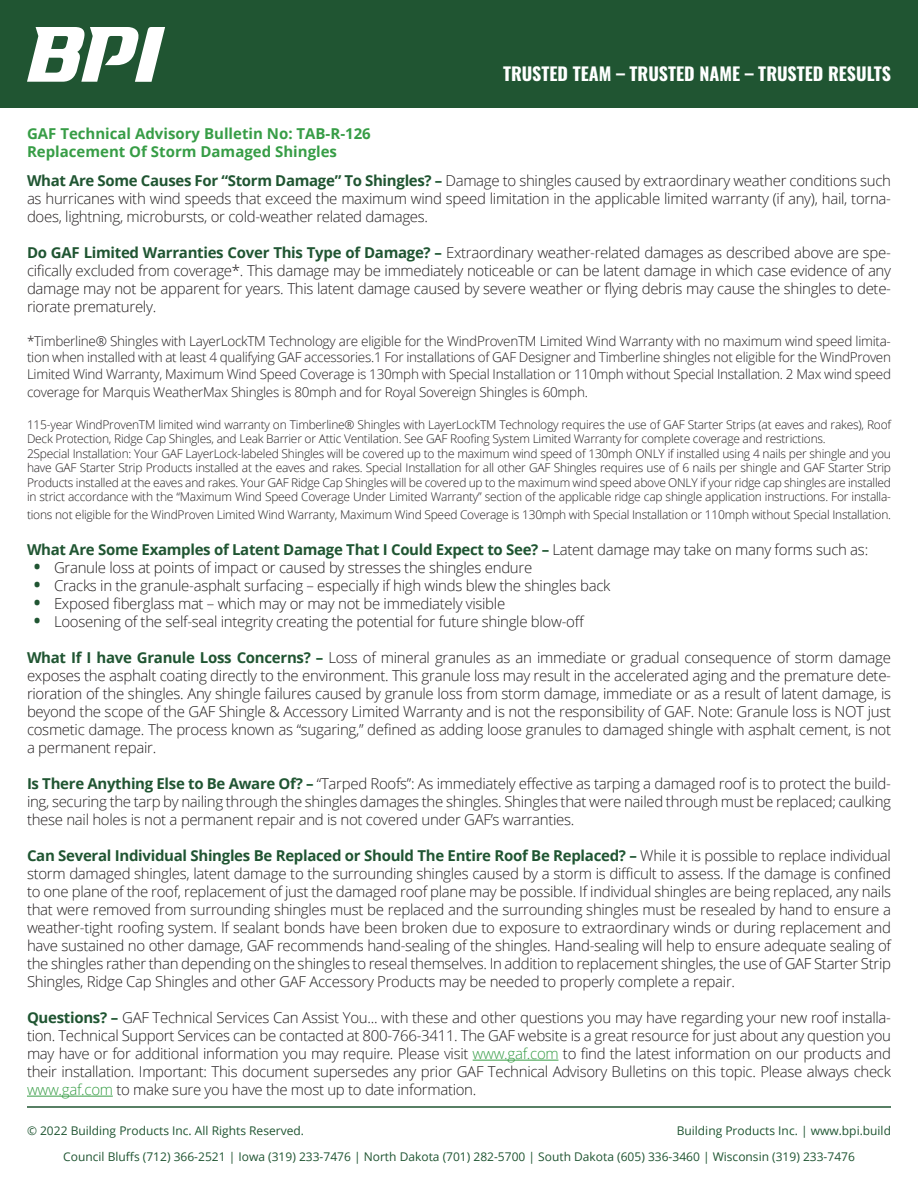
<style>
.page{position:relative;width:918px;height:1188px;background:#fff}
.page>*{position:absolute;margin:0;border:0;box-sizing:border-box;transform-origin:0 0}
.t1{font:700 18px "Oswald";color:#fff}
.t2{font:300 15px/18px "Open Sans";letter-spacing:-.02em;color:#231f20;text-align:justify}
.t3{font:700 15px "Open Sans";letter-spacing:-.02em;color:#205532}
.t4{font:700 15px "Open Sans";color:#379d46}
.t5{font:300 13.5px/16.2px "Open Sans";letter-spacing:-.02em;color:#231f20;text-align:justify}
.t6{font:300 12px/14.4px "Open Sans";letter-spacing:-.02em;color:#231f20}
.t7{font:12px "Open Sans";color:#205532}
.s1{font-weight:700;color:#205532}
.s2{font-weight:300;color:#231f20}
.s3{font-weight:700;font-size:18px;color:#205532}
.s4{color:#379d46}
</style>
<div class="page">
<div style="left:0;top:0;width:918px;height:108px;background:#205532"></div>
<svg style="left:27px;top:27px;width:138px;height:55px"></svg>
<hr style="left:27px;top:1106px;width:864px;height:2px;background:#205532">
<hr style="left:473px;top:1060px;width:85px;height:1px;background:#379d46">
<hr style="left:27px;top:1096px;width:86px;height:1px;background:#379d46">
<p class="t4" style="left:27px;top:123px;width:345px">GAF Technical Advisory Bulletin No: TAB-R-126</p>
<p class="t4" style="left:27px;top:141px;width:312px">Replacement Of Storm Damaged Shingles</p>
<p class="t1" style="left:503px;top:64px;width:389px">TRUSTED TEAM – TRUSTED NAME – TRUSTED RESULTS</p>
<p class="t2" style="left:27px;top:171px;width:866px"><span class="s1">What Are Some Causes For “Storm Damage” To Shingles? –</span> Damage to shingles caused by extraordinary weather conditions such as hurricanes with wind speeds that exceed the maximum wind speed limitation in the applicable limited warranty (if any), hail, torna&shy;does, lightning, microbursts, or cold-weather related damages.</p>
<p class="t2" style="left:27px;top:243px;width:866px"><span class="s1">Do GAF Limited Warranties Cover This Type of Damage? –</span> Extraordinary weather-related damages as described above are spe&shy;cifically excluded from coverage*. This damage may be immediately noticeable or can be latent damage in which case evidence of any damage may not be apparent for years. This latent damage caused by severe weather or flying debris may cause the shingles to dete&shy;riorate prematurely.</p>
<p class="t5" style="left:27px;top:333px;width:866px">*Timberline® Shingles with LayerLockTM Technology are eligible for the WindProvenTM Limited Wind Warranty with no maximum wind speed limita&shy;tion when installed with at least 4 qualifying GAF accessories.1 For installations of GAF Designer and Timberline shingles not eligible for the WindProven Limited Wind Warranty, Maximum Wind Speed Coverage is 130mph with Special Installation or 110mph without Special Installation. 2 Max wind speed</p>
<p class="t5" style="left:27px;top:383px;width:562px">coverage for Marquis WeatherMax Shingles is 80mph and for Royal Sovereign Shingles is 60mph.</p>
<p class="t6" style="left:27px;top:417px;width:866px">115-year WindProvenTM limited wind warranty on Timberline® Shingles with LayerLockTM Technology requires the use of GAF Starter Strips (at eaves and rakes), Roof<br>Deck Protection, Ridge Cap Shingles, and Leak Barrier or Attic Ventilation. See GAF Roofing System Limited Warranty for complete coverage and restrictions.</p>
<p class="t6" style="left:27px;top:446px;width:866px;text-align:justify">2Special Installation: Your GAF LayerLock-labeled Shingles will be covered up to the maximum wind speed of 130mph ONLY if installed using 4 nails per shingle and you have GAF Starter Strip Products installed at the eaves and rakes. Special Installation for all other GAF Shingles requires use of 6 nails per shingle and GAF Starter Strip Products installed at the eaves and rakes. Your GAF Ridge Cap Shingles will be covered up to the maximum wind speed above ONLY if your ridge cap shingles are installed in strict accordance with the “Maximum Wind Speed Coverage Under Limited Warranty” section of the applicable ridge cap shingle application instructions. For installa-</p>
<p class="t6" style="left:27px;top:507px;width:866px">tions not eligible for the WindProven Limited Wind Warranty, Maximum Wind Speed Coverage is 130mph with Special Installation or 110mph without Special Installation.</p>
<p class="t3" style="left:27px;top:539px;width:843px">What Are Some Examples of Latent Damage That I Could Expect to See? – <span class="s2">Latent damage may take on many forms such as:</span></p>
<p class="t2" style="left:34px;top:558px;width:500px"><span class="s3">•</span> Granule loss at points of impact or caused by stresses the shingles endure</p>
<p class="t2" style="left:34px;top:576px;width:578px"><span class="s3">•</span> Cracks in the granule-asphalt surfacing – especially if high winds blew the shingles back</p>
<p class="t2" style="left:34px;top:594px;width:473px"><span class="s3">•</span> Exposed fiberglass mat – which may or may not be immediately visible</p>
<p class="t2" style="left:34px;top:612px;width:552px"><span class="s3">•</span> Loosening of the self-seal integrity creating the potential for future shingle blow-off</p>
<p class="t2" style="left:27px;top:648px;width:866px"><span class="s1">What If I have Granule Loss Concerns? –</span> Loss of mineral granules as an immediate or gradual consequence of storm damage exposes the asphalt coating directly to the environment. This granule loss may result in the accelerated aging and the premature dete&shy;rioration of the shingles. Any shingle failures caused by granule loss from storm damage, immediate or as a result of latent damage, is beyond the scope of the GAF Shingle &amp; Accessory Limited Warranty and is not the responsibility of GAF. Note: Granule loss is NOT just cosmetic damage. The process known as “sugaring,” defined as adding loose granules to damaged shingle with asphalt cement, is not a permanent repair.</p>
<p class="t2" style="left:27px;top:774px;width:866px"><span class="s1">Is There Anything Else to Be Aware Of? –</span> “Tarped Roofs”: As immediately effective as tarping a damaged roof is to protect the build&shy;ing, securing the tarp by nailing through the shingles damages the shingles. Shingles that were nailed through must be replaced; caulking these nail holes is not a permanent repair and is not covered under GAF’s warranties.</p>
<p class="t2" style="left:27px;top:846px;width:866px"><span class="s1">Can Several Individual Shingles Be Replaced or Should The Entire Roof Be Replaced? –</span> While it is possible to replace individual storm damaged shingles, latent damage to the surrounding shingles caused by a storm is difficult to assess. If the damage is confined to one plane of the roof, replacement of just the damaged roof plane may be possible. If individual shingles are being replaced, any nails that were removed from surrounding shingles must be replaced and the surrounding shingles must be resealed by hand to ensure a weather-tight roofing system. If sealant bonds have been broken due to exposure to extraordinary winds or during replacement and have sustained no other damage, GAF recommends hand-sealing of the shingles. Hand-sealing will help to ensure adequate sealing of the shingles rather than depending on the shingles to reseal themselves. In addition to replacement shingles, the use of GAF Starter Strip Shingles, Ridge Cap Shingles and other GAF Accessory Products may be needed to properly complete a repair.</p>
<p class="t2" style="left:27px;top:1008px;width:866px"><span class="s1">Questions? –</span> GAF Technical Services Can Assist You... with these and other questions you may have regarding your new roof installa&shy;tion. Technical Support Services can be contacted at 800-766-3411. The GAF website is a great resource for just about any question you may have or for additional information you may require. Please visit <span class="s4">www.gaf.com</span> to find the latest information on our products and their installation. Important: This document supersedes any prior GAF Technical Advisory Bulletins on this topic. Please always check <span class="s4">www.gaf.com</span> to make sure you have the most up to date information.</p>
<p class="t7" style="left:27px;top:1122px;width:279px">© 2022 Building Products Inc. All Rights Reserved.</p>
<p class="t7" style="left:677px;top:1122px;width:216px">Building Products Inc. | www.bpi.build</p>
<p class="t7" style="left:63px;top:1148px;width:793px">Council Bluffs (712) 366-2521 | Iowa (319) 233-7476 | North Dakota (701) 282-5700 | South Dakota (605) 336-3460 | Wisconsin (319) 233-7476</p>
</div>
